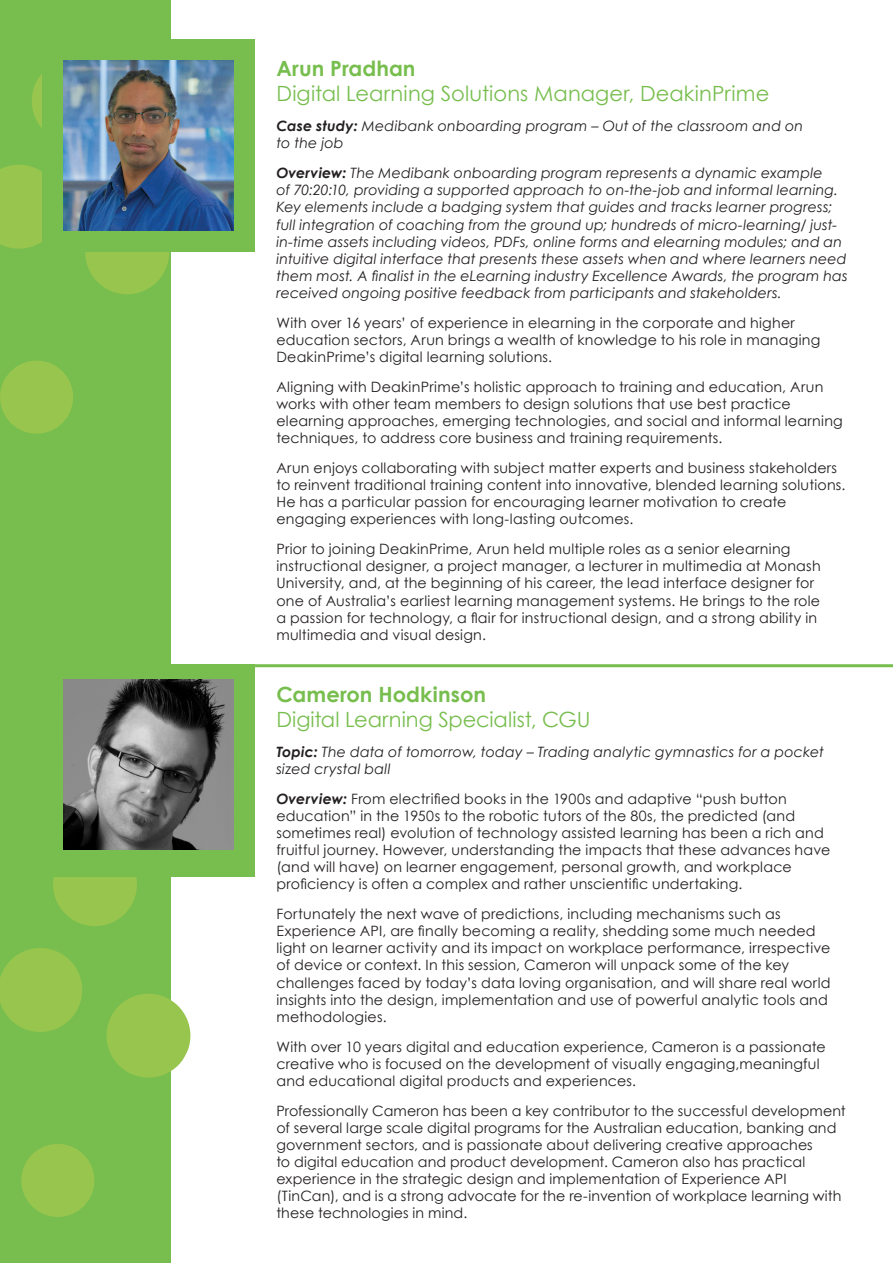
<style>
.page{position:relative;width:893px;height:1263px;background:#fff}
.page>*{position:absolute;margin:0;border:0;box-sizing:border-box;transform-origin:0 0}
.Heading_3{font:21px/25.2px "Century Gothic";letter-spacing:.005em;color:#77be4e}
.t1{font:14.25px/17.1px "Century Gothic";letter-spacing:.015em;color:#231f20}
.t2{font:italic 14.25px/17.1px "Century Gothic";letter-spacing:.01em;color:#231f20}
.s1{font-weight:700}
.s2{font-weight:700;font-style:italic}
</style>
<div class="page">
<div style="left:0;top:0;width:170px;height:1263px;background:#77be4e"></div>
<svg style="left:0;top:877px;width:191px;height:220px"></svg>
<svg style="left:21px;top:1144px;width:74px;height:73px"></svg>
<div style="left:0;top:165px;width:42px;height:84px;background:#98c54e"></div>
<svg style="left:32px;top:74px;width:10px;height:54px"></svg>
<svg style="left:85px;top:252px;width:86px;height:48px"></svg>
<svg style="left:0;top:360px;width:73px;height:74px"></svg>
<div style="left:43px;top:39px;width:212px;height:213px;background:#77be4e"></div>
<img style="left:64px;top:60px;width:170px;height:171px">
<div style="left:43px;top:665px;width:212px;height:212px;background:#77be4e"></div>
<img style="left:64px;top:679px;width:170px;height:171px">
<hr style="left:170px;top:664px;width:723px;height:3px;background:#77be4e">
<p class="Heading_3" style="left:276px;top:56px;width:494px"><span class="s1">Arun Pradhan<br></span>Digital Learning Solutions Manager, DeakinPrime</p>
<p class="t2" style="left:276px;top:117px;width:528px"><span class="s1">Case study:</span> Medibank onboarding program – Out of the classroom and on to the job</p>
<p class="t2" style="left:276px;top:164px;width:573px"><span class="s1">Overview:</span> The Medibank onboarding program represents a dynamic example<br>of 70:20:10, providing a supported approach to on-the-job and informal learning.<br>Key elements include a badging system that guides and tracks learner progress; full integration of coaching from the ground up; hundreds of micro-learning/ just&shy;in-time assets including videos, PDFs, online forms and elearning modules; and an intuitive digital interface that presents these assets when and where learners need them most. A finalist in the eLearning industry Excellence Awards, the program has received ongoing positive feedback from participants and stakeholders.</p>
<p class="t1" style="left:276px;top:314px;width:545px">With over 16 years’ of experience in elearning in the corporate and higher education sectors, Arun brings a wealth of knowledge to his role in managing<br>DeakinPrime’s digital learning solutions.</p>
<p class="t1" style="left:276px;top:378px;width:568px">Aligning with DeakinPrime’s holistic approach to training and education, Arun works with other team members to design solutions that use best practice elearning approaches, emerging technologies, and social and informal learning techniques, to address core business and training requirements.</p>
<p class="t1" style="left:276px;top:459px;width:571px">Arun enjoys collaborating with subject matter experts and business stakeholders to reinvent traditional training content into innovative, blended learning solutions.<br>He has a particular passion for encouraging learner motivation to create engaging experiences with long-lasting outcomes.</p>
<p class="t1" style="left:276px;top:540px;width:546px">Prior to joining DeakinPrime, Arun held multiple roles as a senior elearning instructional designer, a project manager, a lecturer in multimedia at Monash University, and, at the beginning of his career, the lead interface designer for one of Australia’s earliest learning management systems. He brings to the role a passion for technology, a flair for instructional design, and a strong ability in multimedia and visual design.</p>
<p class="Heading_3" style="left:276px;top:681px;width:316px"><span class="s1">Cameron Hodkinson<br></span>Digital Learning Specialist, CGU</p>
<p class="t2" style="left:276px;top:743px;width:549px"><span class="s1">Topic:</span> The data of tomorrow, today – Trading analytic gymnastics for a pocket sized crystal ball</p>
<p class="t1" style="left:276px;top:790px;width:555px"><span class="s2">Overview:</span> From electrified books in the 1900s and adaptive “push button education” in the 1950s to the robotic tutors of the 80s, the predicted (and sometimes real) evolution of technology assisted learning has been a rich and fruitful journey. However, understanding the impacts that these advances have (and will have) on learner engagement, personal growth, and workplace proficiency is often a complex and rather unscientific undertaking.</p>
<p class="t1" style="left:276px;top:905px;width:556px">Fortunately the next wave of predictions, including mechanisms such as Experience API, are finally becoming a reality, shedding some much needed light on learner activity and its impact on workplace performance, irrespective of device or context. In this session, Cameron will unpack some of the key challenges faced by today’s data loving organisation, and will share real world insights into the design, implementation and use of powerful analytic tools and methodologies.</p>
<p class="t1" style="left:276px;top:1038px;width:551px">With over 10 years digital and education experience, Cameron is a passionate creative who is focused on the development of visually engaging,meaningful and educational digital products and experiences.</p>
<p class="t1" style="left:276px;top:1102px;width:571px">Professionally Cameron has been a key contributor to the successful development of several large scale digital programs for the Australian education, banking and government sectors, and is passionate about delivering creative approaches<br>to digital education and product development. Cameron also has practical experience in the strategic design and implementation of Experience API (TinCan), and is a strong advocate for the re-invention of workplace learning with these technologies in mind.</p>
</div>
